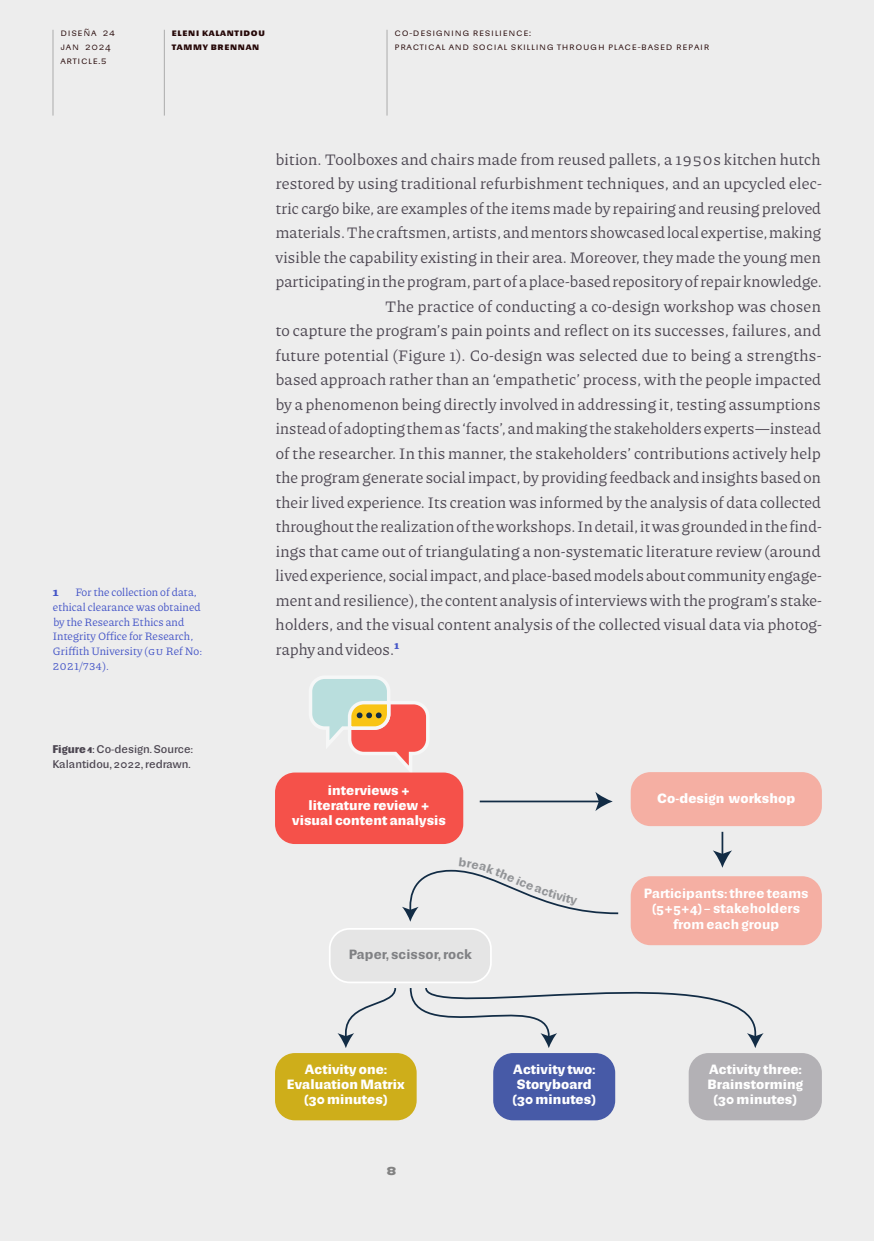
<style>
.page{position:relative;width:874px;height:1241px;background:#fff}
.page>*{position:absolute;margin:0;border:0;box-sizing:border-box;transform-origin:0 0}
.t1{font:16.1px "Piazzolla";letter-spacing:.01em;color:#4c4651}
.t2{font:700 14px "Sudamerican Grotesk";color:#828282}
.t3{font:700 12.6px/15px "Sudamerican Grotesk";letter-spacing:.01em;color:#fff;text-align:center}
.t4{font:600 12.6px/15px "Sudamerican Grotesk";letter-spacing:.01em;color:#fff;text-align:center}
.t5{font:600 12.6px "Sudamerican Grotesk";letter-spacing:.01em;color:#808184}
.t6{font:11.38px/14.7px "Piazzolla";letter-spacing:.01em;color:#4354c7}
.t7{font:600 11.38px "Sudamerican Grotesk";color:#929497}
.t8{font:800 11.38px "Piazzolla";color:#4354c7}
.t9{font:10.5px/14.7px "Sudamerican Grotesk";color:#4c4651}
.t10{font:9.62px/14px "Sudamerican Grotesk";letter-spacing:.07em;color:#260808}
.t11{font:700 9.62px/14px "Sudamerican Grotesk";letter-spacing:.07em;color:#260808}
.s1{font-weight:700}
.s2{font-weight:800;color:#4354c7}
</style>
<div class="page">
<div style="left:0;top:0;width:873px;height:1240px;background:#ededed"></div>
<hr style="left:52px;top:30px;width:1px;height:85px;background:#ababab">
<hr style="left:164px;top:30px;width:1px;height:85px;background:#ababab">
<hr style="left:386px;top:30px;width:1px;height:85px;background:#ababab">
<svg style="left:312px;top:679px;width:114px;height:87px"></svg>
<div style="left:275px;top:772px;width:188px;height:71px;background:#f5514a;border-radius:20px"></div>
<div style="left:630px;top:772px;width:191px;height:54px;background:#f5afa3;border-radius:20px"></div>
<div style="left:329px;top:928px;width:161px;height:54px;background:#e5e5e5;border-radius:20px"></div>
<div style="left:328px;top:927px;width:163px;height:56px;border:2px solid #fff;border-radius:20px"></div>
<div style="left:630px;top:876px;width:191px;height:69px;background:#f5afa3;border-radius:20px"></div>
<hr style="left:721px;top:831px;width:2px;height:24px;background:#122c45">
<svg style="left:713px;top:850px;width:18px;height:17px"></svg>
<hr style="left:479px;top:800px;width:121px;height:2px;background:#122c45">
<svg style="left:595px;top:792px;width:17px;height:19px"></svg>
<div style="left:275px;top:1052px;width:141px;height:68px;background:#ceae1a;border-radius:20px"></div>
<div style="left:493px;top:1052px;width:122px;height:68px;background:#475aa7;border-radius:20px"></div>
<div style="left:688px;top:1052px;width:133px;height:68px;background:#b3b1b5;border-radius:20px"></div>
<svg style="left:337px;top:988px;width:60px;height:59px"></svg>
<svg style="left:408px;top:953px;width:355px;height:94px"></svg>
<svg style="left:402px;top:869px;width:217px;height:52px"></svg>
<p class="t10" style="left:60px;top:25px;width:56px">Diseña 24 jan 2024 article.5</p>
<p class="t11" style="left:172px;top:25px;width:94px">Eleni Kalantidou<br>Tammy Brennan</p>
<p class="t10" style="left:394px;top:25px;width:315px">Co-designing Resilience:<br>Practical and Social Skilling through Place-based Repair</p>
<p class="t6" style="left:53px;top:584px;width:151px;text-indent:23px">For the collection of data, ethical clearance was obtained by the Research Ethics and<br>Integrity Office for Research,<br>Griffith University (GU Ref No:<br>2021/734).</p>
<p class="t8" style="left:52px;top:584px;width:8px">1</p>
<p class="t9" style="left:52px;top:741px;width:142px"><span class="s1">F igure 1</span>: Co-design. Source:<br>Kalantidou, 2022, redrawn.</p>
<p class="t1" style="left:275px;top:149px;width:546px">bition. Toolboxes and chairs made from reused pallets, a 1950s kitchen hutch</p>
<p class="t1" style="left:275px;top:173px;width:547px">restored by using traditional refurbishment techniques, and an upcycled elec-</p>
<p class="t1" style="left:275px;top:198px;width:546px">tric cargo bike, are examples of the items made by repairing and reusing preloved</p>
<p class="t1" style="left:275px;top:222px;width:546px">materials. The craftsmen, artists, and mentors showcased local expertise, making</p>
<p class="t1" style="left:275px;top:247px;width:546px">visible the capability existing in their area. Moreover, they made the young men</p>
<p class="t1" style="left:275px;top:271px;width:547px">participating in the program, part of a place-based repository of repair knowledge.</p>
<p class="t1" style="left:385px;top:296px;width:437px">The practice of conducting a co-design workshop was chosen</p>
<p class="t1" style="left:275px;top:320px;width:546px">to capture the program’s pain points and reflect on its successes, failures, and</p>
<p class="t1" style="left:275px;top:345px;width:547px">future potential (Figure 1). Co-design was selected due to being a strengths-</p>
<p class="t1" style="left:275px;top:369px;width:546px">based approach rather than an ‘empathetic’ process, with the people impacted</p>
<p class="t1" style="left:275px;top:394px;width:546px">by a phenomenon being directly involved in addressing it, testing assumptions</p>
<p class="t1" style="left:275px;top:418px;width:546px">instead of adopting them as ‘facts’, and making the stakeholders experts―instead</p>
<p class="t1" style="left:275px;top:443px;width:546px">of the researcher. In this manner, the stakeholders’ contributions actively help</p>
<p class="t1" style="left:275px;top:467px;width:546px">the program generate social impact, by providing feedback and insights based on</p>
<p class="t1" style="left:275px;top:492px;width:546px">their lived experience. Its creation was informed by the analysis of data collected</p>
<p class="t1" style="left:275px;top:516px;width:547px">throughout the realization of the workshops. In detail, it was grounded in the find-</p>
<p class="t1" style="left:275px;top:541px;width:546px">ings that came out of triangulating a non-systematic literature review (around</p>
<p class="t1" style="left:275px;top:565px;width:547px">lived experience, social impact, and place-based models about community engage-</p>
<p class="t1" style="left:275px;top:590px;width:547px">ment and resilience), the content analysis of interviews with the program’s stake-</p>
<p class="t1" style="left:275px;top:614px;width:547px">holders, and the visual content analysis of the collected visual data via photog-</p>
<p class="t1" style="left:275px;top:639px;width:124px">raphy and videos.<span class="s2">1</span></p>
<p class="t3" style="left:292px;top:782px;width:155px">interviews +<br>literature review + visual content analysis</p>
<p class="t3" style="left:657px;top:790px;width:139px">Co-design workshop</p>
<p class="t5" style="left:348px;top:944px;width:124px">Paper, scissor, rock</p>
<p class="t7" style="left:504px;top:864px;width:30px;rotate:23deg">he ic</p>
<p class="t4" style="left:643px;top:885px;width:166px">Participants: three teams (5+5+4) – stakeholders from each group</p>
<p class="t3" style="left:287px;top:1061px;width:119px">Activity one:<br>Evaluation Matrix (30 minutes)</p>
<p class="t3" style="left:512px;top:1061px;width:84px">Activity two:<br>Storyboard (30 minutes)</p>
<p class="t3" style="left:707px;top:1061px;width:97px">Activity three:<br>Brainstorming (30 minutes)</p>
<p class="t2" style="left:386px;top:1158px;width:12px">8</p>
</div>
